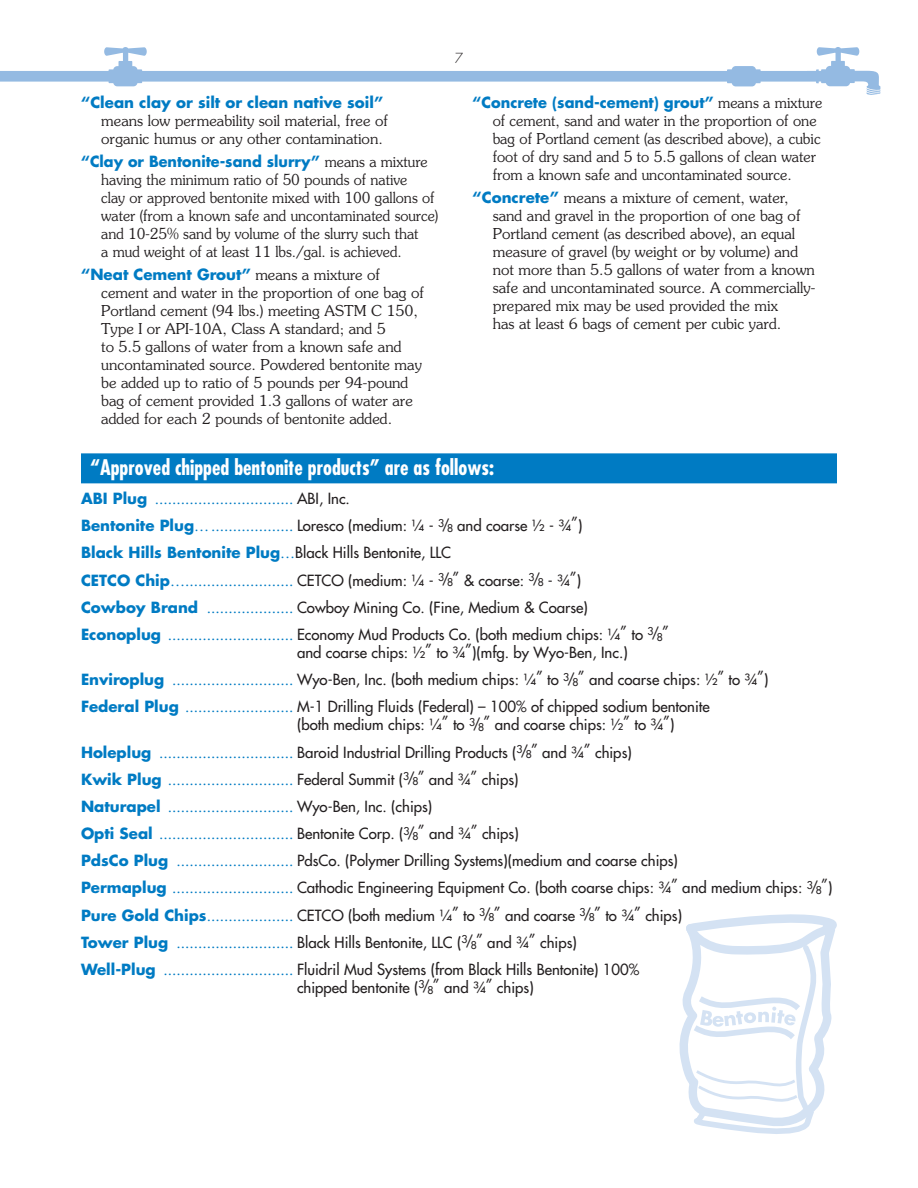
<style>
.page{position:relative;width:918px;height:1188px;background:#fff}
.page>*{position:absolute;margin:0;border:0;box-sizing:border-box;transform-origin:0 0}
.t1{font:700 condensed 21px "Futura";color:#fff}
.t2{font:15px/27.2px "Futura";color:#231f20}
.t3{font:300 15px/18px "Souvenir";color:#231f20}
.t4{font:300 15px/18px "Souvenir";color:#231f20;scale:.96 1}
.t5{font:700 15px "Futura";color:#007bc3}
.t6{font:700 15px "Futura";color:#007bc3;scale:.96 1}
.t7{font:300 13.5px "Futura";color:#231f20}
.s1{font-family:"Souvenir";font-weight:300;color:#231f20}
.s2{font-family:"Futura";font-weight:700;color:#007bc3}
.s3{font-weight:700;color:#007bc3}
.s4{color:#007bc3}
.s5{font-size:13.5px}
.s6{font-size:10.5px}
</style>
<div class="page">
<svg style="left:0;top:47px;width:880px;height:48px"></svg>
<div style="left:81px;top:453px;width:756px;height:30px;background:#007bc3"></div>
<svg style="left:679px;top:915px;width:158px;height:219px"></svg>
<p class="t5" style="left:81px;top:95px;width:304px">“Clean clay or silt or clean native soil”</p>
<p class="t3" style="left:101px;top:112px;width:288px">means low permeability soil material, free of organic humus or any other contamination.</p>
<p class="t6" style="left:81px;top:155px;width:363px">“Clay or Bentonite-sand slurry” <span class="s1">means a mixture</span></p>
<p class="t4" style="left:101px;top:172px;width:353px">having the minimum ratio of 50 pounds of native<br>clay or approved bentonite mixed with 100 gallons of water (from a known safe and uncontaminated source) and 10-25% sand by volume of the slurry such that<br>a mud weight of at least 11 lbs./gal. is achieved.</p>
<p class="t5" style="left:81px;top:268px;width:301px">“Neat Cement Grout” <span class="s1">means a mixture of</span></p>
<p class="t3" style="left:101px;top:285px;width:324px">cement and water in the proportion of one bag of Portland cement (94 lbs.) meeting ASTM C 150, Type I or API-10A, Class A standard; and 5<br>to 5.5 gallons of water from a known safe and uncontaminated source. Powdered bentonite may be added up to ratio of 5 pounds per 94-pound bag of cement provided 1.3 gallons of water are added for each 2 pounds of bentonite added.</p>
<p class="t7" style="left:455px;top:52px;width:10px">7</p>
<p class="t5" style="left:472px;top:95px;width:351px">“Concrete (sand-cement) grout” <span class="s1">means a mixture</span></p>
<p class="t3" style="left:493px;top:112px;width:329px">of cement, sand and water in the proportion of one bag of Portland cement (as described above), a cubic foot of dry sand and 5 to 5.5 gallons of clean water from a known safe and uncontaminated source.</p>
<p class="t3" style="left:493px;top:190px;width:324px;text-indent:-20px"><span class="s2">“Concrete”</span> means a mixture of cement, water, sand and gravel in the proportion of one bag of Portland cement (as described above), an equal measure of gravel (by weight or by volume) and not more than 5.5 gallons of water from a known safe and uncontaminated source. A commercially&shy;prepared mix may be used provided the mix<br>has at least 6 bags of cement per cubic yard.</p>
<h1 class="t1" style="left:90px;top:458px;width:406px">“Approved chipped bentonite products” are as follows:</h1>
<p class="t2" style="left:81px;top:486px;width:590px"><span class="s3">ABI Plug</span> <span class="s4">................................</span> ABI, Inc.<br><span class="s3">Bentonite Plug</span><span class="s4">… ...................</span> Loresco (medium: ¼ - <sup>3</sup><span class="s5">/</span><span class="s6">8</span> and coarse ½ - ¾”)<br><span class="s3">Black Hills Bentonite Plug</span><span class="s4">…</span>Black Hills Bentonite, LLC<br><span class="s3">CETCO Chip</span><span class="s4">….........................</span> CETCO (medium: ¼ - <sup>3</sup><span class="s5">/</span><span class="s6">8</span>” &amp; coarse: <sup>3</sup><span class="s5">/</span><span class="s6">8</span> - ¾”)<br><span class="s3">Cowboy Brand</span> <span class="s4">....................</span> Cowboy Mining Co. (Fine, Medium &amp; Coarse)<br><span class="s3">Econoplug</span> <span class="s4">.............................</span> Economy Mud Products Co. (both medium chips: ¼” to <sup>3</sup><span class="s5">/</span><span class="s6">8</span>”</p>
<p class="t2" style="left:81px;top:640px;width:689px;text-indent:216px">and coarse chips: ½” to ¾”)(mfg. by Wyo-Ben, Inc.)<br><span class="s3">Enviroplug</span> <span class="s4">............................</span> Wyo-Ben, Inc. (both medium chips: ¼” to <sup>3</sup><span class="s5">/</span><span class="s6">8</span>” and coarse chips: ½” to ¾”)<br><span class="s3">Federal Plug</span> <span class="s4">.........................</span> M-1 Drilling Fluids (Federal) – 100% of chipped sodium bentonite</p>
<p class="t2" style="left:81px;top:712px;width:753px;text-indent:216px">(both medium chips: ¼” to <sup>3</sup><span class="s5">/</span><span class="s6">8</span>” and coarse chips: ½” to ¾”)<br><span class="s3">Holeplug</span> <span class="s4">...............................</span> Baroid Industrial Drilling Products (<sup>3</sup><span class="s5">/</span><span class="s6">8</span>” and ¾” chips)<br><span class="s3">Kwik Plug</span> <span class="s4">.............................</span> Federal Summit (<sup>3</sup><span class="s5">/</span><span class="s6">8</span>” and ¾” chips)<br><span class="s3">Naturapel</span> <span class="s4">.............................</span> Wyo-Ben, Inc. (chips)<br><span class="s3">Opti Seal</span> <span class="s4">...............................</span> Bentonite Corp. (<sup>3</sup><span class="s5">/</span><span class="s6">8</span>” and ¾” chips)<br><span class="s3">PdsCo Plug</span> <span class="s4">...........................</span> PdsCo. (Polymer Drilling Systems)(medium and coarse chips)<br><span class="s3">Permaplug</span> <span class="s4">............................</span> Cathodic Engineering Equipment Co. (both coarse chips: ¾” and medium chips: <sup>3</sup><span class="s5">/</span><span class="s6">8</span>”)<br><span class="s3">Pure Gold Chips</span><span class="s4">....................</span> CETCO (both medium ¼” to <sup>3</sup><span class="s5">/</span><span class="s6">8</span>” and coarse <sup>3</sup><span class="s5">/</span><span class="s6">8</span>” to ¾” chips)<br><span class="s3">Tower Plug</span> <span class="s4">...........................</span> Black Hills Bentonite, LLC (<sup>3</sup><span class="s5">/</span><span class="s6">8</span>” and ¾” chips)<br><span class="s3">Well-Plug</span> <span class="s4">..............................</span> Fluidril Mud Systems (from Black Hills Bentonite) 100%</p>
<p class="t2" style="left:297px;top:975px;width:238px">chipped bentonite (<sup>3</sup><span class="s5">/</span><span class="s6">8</span>” and ¾” chips)</p>
</div>
